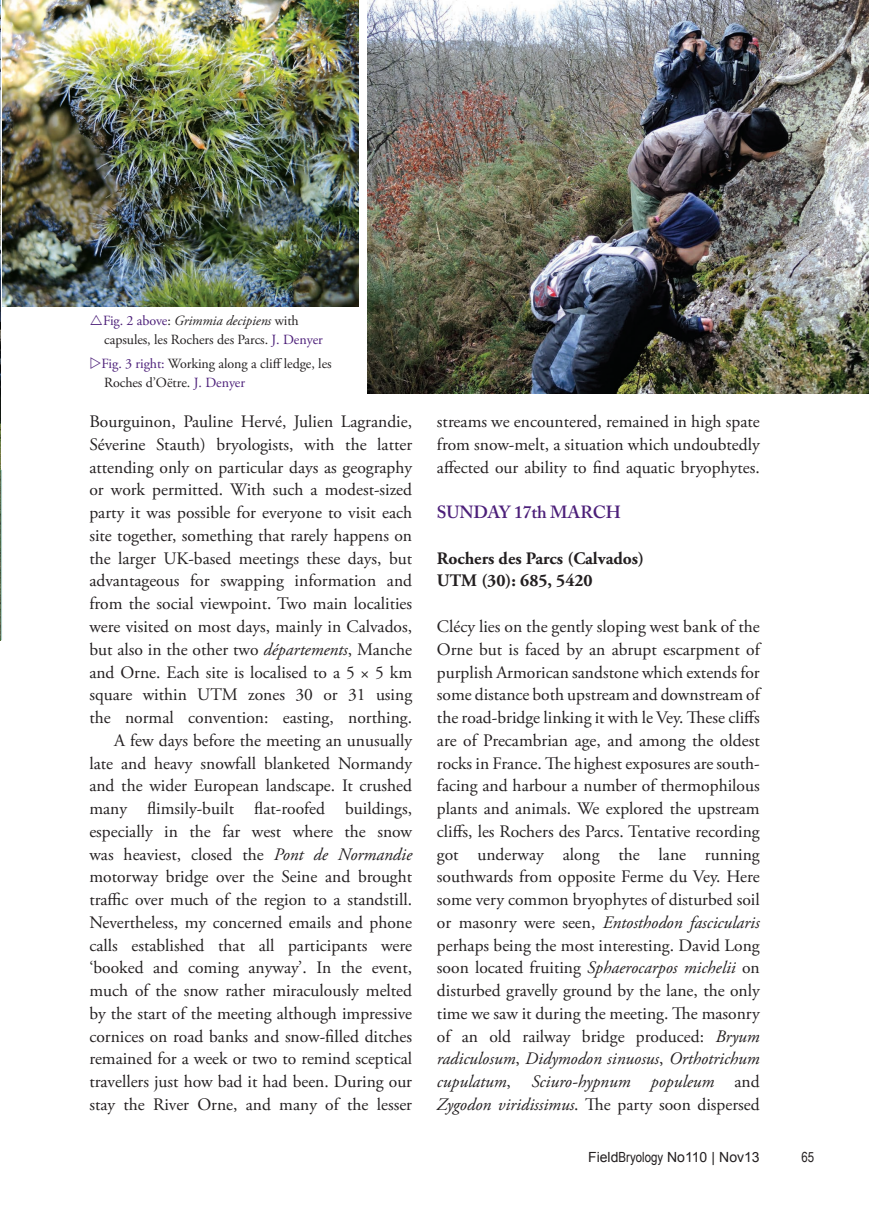
<style>
.page{position:relative;width:869px;height:1216px;background:#fff}
.page>*{position:absolute;margin:0;border:0;box-sizing:border-box;transform-origin:0 0}
.t1{font:17.5px/22.8px "Adobe Garamond Pro";color:#231f20;text-align:justify}
.t2{font:700 17.5px/22.8px "Adobe Garamond Pro";color:#231f20}
.Article_Subhead{font:600 17.5px "Adobe Caslon Pro";letter-spacing:-.005em;color:#4c1f79}
.Figure_Legend{font:14px/19.2px "Adobe Garamond Pro";letter-spacing:-.005em;color:#231f20}
.t3{font:14px "Arial";color:#231f20}
.t4{font:14px "Arial Narrow";color:#231f20}
.s1{color:#4c1f79}
.s2{font-style:italic}
.s3{font-family:"Arial Narrow"}
</style>
<div class="page">
<img style="left:0;top:0;width:1px;height:470px">
<svg style="left:0;top:470px;width:2px;height:170px"></svg>
<img style="left:2px;top:0;width:356px;height:307px">
<img style="left:367px;top:0;width:501px;height:393px">
<p class="Figure_Legend" style="left:103px;top:311px;width:221px"><span class="s1">Fig. 2 above</span>: <span class="s2">Grimmia decipiens</span> with capsules, les Rochers des Parcs. <span class="s1">J. Denyer</span></p>
<p class="Figure_Legend" style="left:102px;top:354px;width:231px"><span class="s1">Fig. 3 right:</span> Working along a cliff ledge, les<br>Roches d’Oëtre. <span class="s1">J. Denyer</span></p>
<p class="t1" style="left:89px;top:411px;width:324px">Bourguinon, Pauline Hervé, Julien Lagrandie, Séverine Stauth) bryologists, with the latter attending only on particular days as geography or work permitted. With such a modest-sized party it was possible for everyone to visit each site together, something that rarely happens on the larger UK-based meetings these days, but advantageous for swapping information and from the social viewpoint. Two main localities were visited on most days, mainly in Calvados, but also in the other two <span class="s2">départements</span>, Manche and Orne. Each site is localised to a 5 × 5 km square within UTM zones 30 or 31 using the normal convention: easting, northing.</p>
<p class="t1" style="left:89px;top:729px;width:324px;text-indent:25px">A few days before the meeting an unusually late and heavy snowfall blanketed Normandy and the wider European landscape. It crushed many flimsily-built flat-roofed buildings, especially in the far west where the snow was heaviest, closed the <span class="s2">Pont de Normandie </span>motorway bridge over the Seine and brought traffic over much of the region to a standstill.<br>Nevertheless, my concerned emails and phone calls established that all participants were ‘booked and coming anyway’. In the event, much of the snow rather miraculously melted by the start of the meeting although impressive cornices on road banks and snow-filled ditches remained for a week or two to remind sceptical travellers just how bad it had been. During our stay the River Orne, and many of the lesser</p>
<p class="t1" style="left:437px;top:411px;width:324px">streams we encountered, remained in high spate from snow-melt, a situation which undoubtedly affected our ability to find aquatic bryophytes.</p>
<p class="Article_Subhead" style="left:437px;top:502px;width:185px">SUNDAY 17th MARCH</p>
<p class="t2" style="left:437px;top:547px;width:208px">Rochers des Parcs (Calvados)<br>UTM (30): 685, 5420</p>
<p class="t1" style="left:437px;top:615px;width:324px">Clécy lies on the gently sloping west bank of the Orne but is faced by an abrupt escarpment of purplish Armorican sandstone which extends for some distance both upstream and downstream of the road-bridge linking it with le Vey. These cliffs are of Precambrian age, and among the oldest rocks in France. The highest exposures are south&shy;facing and harbour a number of thermophilous plants and animals. We explored the upstream cliffs, les Rochers des Parcs. Tentative recording got underway along the lane running southwards from opposite Ferme du Vey. Here some very common bryophytes of disturbed soil or masonry were seen, <span class="s2">Entosthodon fascicularis </span>perhaps being the most interesting. David Long soon located fruiting <span class="s2">Sphaerocarpos michelii</span> on disturbed gravelly ground by the lane, the only time we saw it during the meeting. The masonry of an old railway bridge produced: <span class="s2">Bryum radiculosum</span>, <span class="s2">Didymodon sinuosus</span>, <span class="s2">Orthotrichum cupulatum</span>, <span class="s2">Sciuro-hypnum populeum</span> and <span class="s2">Zygodon viridissimus</span>. The party soon dispersed</p>
<p class="t3" style="left:588px;top:1147px;width:173px">Field<span class="s3">Bryology</span> No110 | Nov13</p>
<p class="t4" style="left:801px;top:1146px;width:14px">65</p>
</div>
